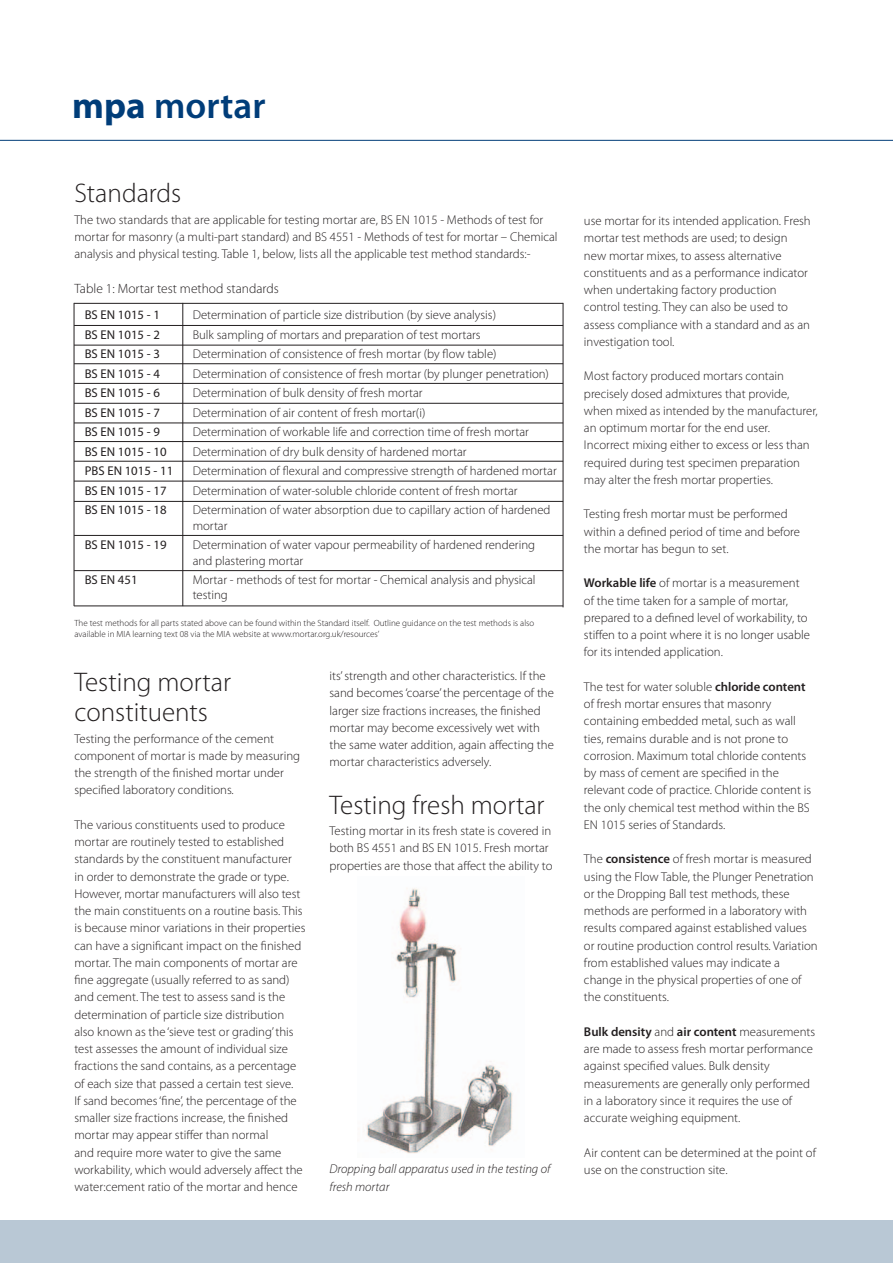
<style>
.page{position:relative;width:893px;height:1263px;background:#fff}
.page>*{position:absolute;margin:0;border:0;box-sizing:border-box;transform-origin:0 0}
.t1{font:600 37.05px "Myriad Pro";color:#003d79}
.t2{font:300 27px/30px "Myriad Pro";color:#231f20}
.t3{font:300 13.5px "Myriad Pro";color:#231f20}
.t4{font:300 12.75px/17.2px "Myriad Pro";color:#231f20}
.t5{font:12.75px "Myriad Pro";color:#231f20}
.t6{font:italic 300 12.75px/17.2px "Myriad Pro";color:#231f20}
.t7{font:300 9px/10.5px "Myriad Pro";color:#231f20}
.s1{font-weight:700}
.s2{font-weight:600}
</style>
<div class="page">
<hr style="left:74px;top:303px;width:489px;height:1px;background:#231f20">
<hr style="left:74px;top:325px;width:489px;height:1px;background:#231f20">
<hr style="left:74px;top:345px;width:489px;height:1px;background:#231f20">
<hr style="left:74px;top:363px;width:489px;height:1px;background:#231f20">
<hr style="left:74px;top:383px;width:489px;height:1px;background:#231f20">
<hr style="left:74px;top:403px;width:489px;height:1px;background:#231f20">
<hr style="left:74px;top:423px;width:489px;height:1px;background:#231f20">
<hr style="left:74px;top:441px;width:489px;height:1px;background:#231f20">
<hr style="left:74px;top:461px;width:489px;height:1px;background:#231f20">
<hr style="left:74px;top:481px;width:489px;height:1px;background:#231f20">
<hr style="left:74px;top:501px;width:489px;height:1px;background:#231f20">
<hr style="left:74px;top:535px;width:489px;height:1px;background:#231f20">
<hr style="left:74px;top:570px;width:489px;height:1px;background:#231f20">
<hr style="left:74px;top:605px;width:489px;height:1px;background:#231f20">
<hr style="left:563px;top:303px;width:1px;height:304px;background:#231f20">
<hr style="left:74px;top:303px;width:1px;height:303px;background:#231f20">
<hr style="left:182px;top:303px;width:1px;height:303px;background:#231f20">
<hr style="left:0;top:140px;width:893px;height:1px;background:#003d78">
<img style="left:366px;top:888px;width:147px;height:266px">
<div style="left:0;top:1220px;width:893px;height:43px;background:#b9c8d5"></div>
<h1 class="t1" style="left:72px;top:82px;width:195px"><span class="s1">mpa</span> mortar</h1>
<h2 class="t2" style="left:74px;top:179px;width:108px">Standards</h2>
<p class="t4" style="left:74px;top:211px;width:485px">The two standards that are applicable for testing mortar are, BS EN 1015 - Methods of test for mortar for masonry (a multi-part standard) and BS 4551 - Methods of test for mortar – Chemical analysis and physical testing. Table 1, below, lists all the applicable test method standards:-</p>
<p class="t3" style="left:75px;top:281px;width:206px">Table 1: Mortar test method standards</p>
<p class="t5" style="left:85px;top:307px;width:77px">BS EN 1015 - 1</p>
<p class="t4" style="left:193px;top:306px;width:305px">Determination of particle size distribution (by sieve analysis)</p>
<p class="t5" style="left:85px;top:326px;width:77px">BS EN 1015 - 2</p>
<p class="t4" style="left:193px;top:326px;width:289px">Bulk sampling of mortars and preparation of test mortars</p>
<p class="t5" style="left:85px;top:346px;width:77px">BS EN 1015 - 3</p>
<p class="t4" style="left:193px;top:345px;width:305px">Determination of consistence of fresh mortar (by flow table)</p>
<p class="t5" style="left:85px;top:365px;width:77px">BS EN 1015 - 4</p>
<p class="t4" style="left:193px;top:365px;width:358px">Determination of consistence of fresh mortar (by plunger penetration)</p>
<p class="t5" style="left:85px;top:385px;width:77px">BS EN 1015 - 6</p>
<p class="t4" style="left:193px;top:384px;width:231px">Determination of bulk density of fresh mortar</p>
<p class="t5" style="left:85px;top:405px;width:77px">BS EN 1015 - 7</p>
<p class="t4" style="left:193px;top:404px;width:234px">Determination of air content of fresh mortar(i)</p>
<p class="t5" style="left:85px;top:424px;width:77px">BS EN 1015 - 9</p>
<p class="t4" style="left:193px;top:424px;width:338px">Determination of workable life and correction time of fresh mortar</p>
<p class="t5" style="left:85px;top:444px;width:83px">BS EN 1015 - 10</p>
<p class="t4" style="left:193px;top:443px;width:275px">Determination of dry bulk density of hardened mortar</p>
<p class="t5" style="left:85px;top:463px;width:90px">PBS EN 1015 - 11</p>
<p class="t4" style="left:193px;top:463px;width:365px">Determination of flexural and compressive strength of hardened mortar</p>
<p class="t5" style="left:85px;top:483px;width:83px">BS EN 1015 - 17</p>
<p class="t4" style="left:193px;top:482px;width:326px">Determination of water-soluble chloride content of fresh mortar</p>
<p class="t5" style="left:85px;top:502px;width:83px">BS EN 1015 - 18</p>
<p class="t4" style="left:193px;top:503px;width:359px;line-height:15.3px">Determination of water absorption due to capillary action of hardened mortar</p>
<p class="t5" style="left:85px;top:537px;width:83px">BS EN 1015 - 19</p>
<p class="t4" style="left:193px;top:538px;width:344px;line-height:15.3px">Determination of water vapour permeability of hardened rendering and plastering mortar</p>
<p class="t5" style="left:85px;top:572px;width:54px">BS EN 451</p>
<p class="t4" style="left:193px;top:572px;width:344px;line-height:15.3px">Mortar - methods of test for mortar - Chemical analysis and physical testing</p>
<p class="t7" style="left:75px;top:618px;width:461px">The test methods for all parts stated above can be found within the Standard itself. Outline guidance on the test methods is also available in MIA learning text 08 via the MIA website at www.mortar.org.uk/resources’</p>
<h2 class="t2" style="left:74px;top:667px;width:158px">Testing mortar constituents</h2>
<p class="t4" style="left:74px;top:730px;width:227px">Testing the performance of the cement component of mortar is made by measuring the strength of the finished mortar under specified laboratory conditions.</p>
<p class="t4" style="left:74px;top:816px;width:233px">The various constituents used to produce mortar are routinely tested to established standards by the constituent manufacturer<br>in order to demonstrate the grade or type.<br>However, mortar manufacturers will also test the main constituents on a routine basis. This is because minor variations in their properties can have a significant impact on the finished mortar. The main components of mortar are fine aggregate (usually referred to as sand) and cement. The test to assess sand is the determination of particle size distribution also known as the ‘sieve test or grading’ this test assesses the amount of individual size fractions the sand contains, as a percentage of each size that passed a certain test sieve.<br>If sand becomes ‘fine’, the percentage of the smaller size fractions increase, the finished mortar may appear stiffer than normal<br>and require more water to give the same workability, which would adversely affect the water:cement ratio of the mortar and hence</p>
<p class="t4" style="left:330px;top:667px;width:226px">its’ strength and other characteristics. If the sand becomes ‘coarse’ the percentage of the larger size fractions increases, the finished mortar may become excessively wet with the same water addition, again affecting the mortar characteristics adversely.</p>
<h2 class="t2" style="left:330px;top:790px;width:217px">Testing fresh mortar</h2>
<p class="t4" style="left:330px;top:822px;width:225px">Testing mortar in its fresh state is covered in both BS 4551 and BS EN 1015. Fresh mortar properties are those that affect the ability to</p>
<p class="t6" style="left:330px;top:1161px;width:222px">Dropping ball apparatus used in the testing of fresh mortar</p>
<p class="t4" style="left:584px;top:212px;width:228px">use mortar for its intended application. Fresh mortar test methods are used; to design new mortar mixes, to assess alternative constituents and as a performance indicator when undertaking factory production control testing. They can also be used to assess compliance with a standard and as an investigation tool.</p>
<p class="t4" style="left:584px;top:368px;width:235px">Most factory produced mortars contain precisely dosed admixtures that provide, when mixed as intended by the manufacturer, an optimum mortar for the end user.<br>Incorrect mixing either to excess or less than required during test specimen preparation may alter the fresh mortar properties.</p>
<p class="t4" style="left:584px;top:506px;width:218px">Testing fresh mortar must be performed within a defined period of time and before the mortar has begun to set.</p>
<p class="t4" style="left:584px;top:575px;width:228px"><span class="s2">Workable life</span> of mortar is a measurement of the time taken for a sample of mortar, prepared to a defined level of workability, to stiffen to a point where it is no longer usable for its intended application.</p>
<p class="t4" style="left:584px;top:678px;width:229px">The test for water soluble <span class="s2">chloride content </span>of fresh mortar ensures that masonry containing embedded metal, such as wall ties, remains durable and is not prone to corrosion. Maximum total chloride contents by mass of cement are specified in the relevant code of practice. Chloride content is the only chemical test method within the BS EN 1015 series of Standards.</p>
<p class="t4" style="left:584px;top:851px;width:235px">The <span class="s2">consistence</span> of fresh mortar is measured using the Flow Table, the Plunger Penetration or the Dropping Ball test methods, these methods are performed in a laboratory with results compared against established values or routine production control results. Variation from established values may indicate a change in the physical properties of one of the constituents.</p>
<p class="t4" style="left:584px;top:1023px;width:233px"><span class="s2">Bulk density</span> and <span class="s2">air content</span> measurements are made to assess fresh mortar performance against specified values. Bulk density measurements are generally only performed in a laboratory since it requires the use of accurate weighing equipment.</p>
<p class="t4" style="left:584px;top:1144px;width:234px">Air content can be determined at the point of use on the construction site.</p>
</div>
